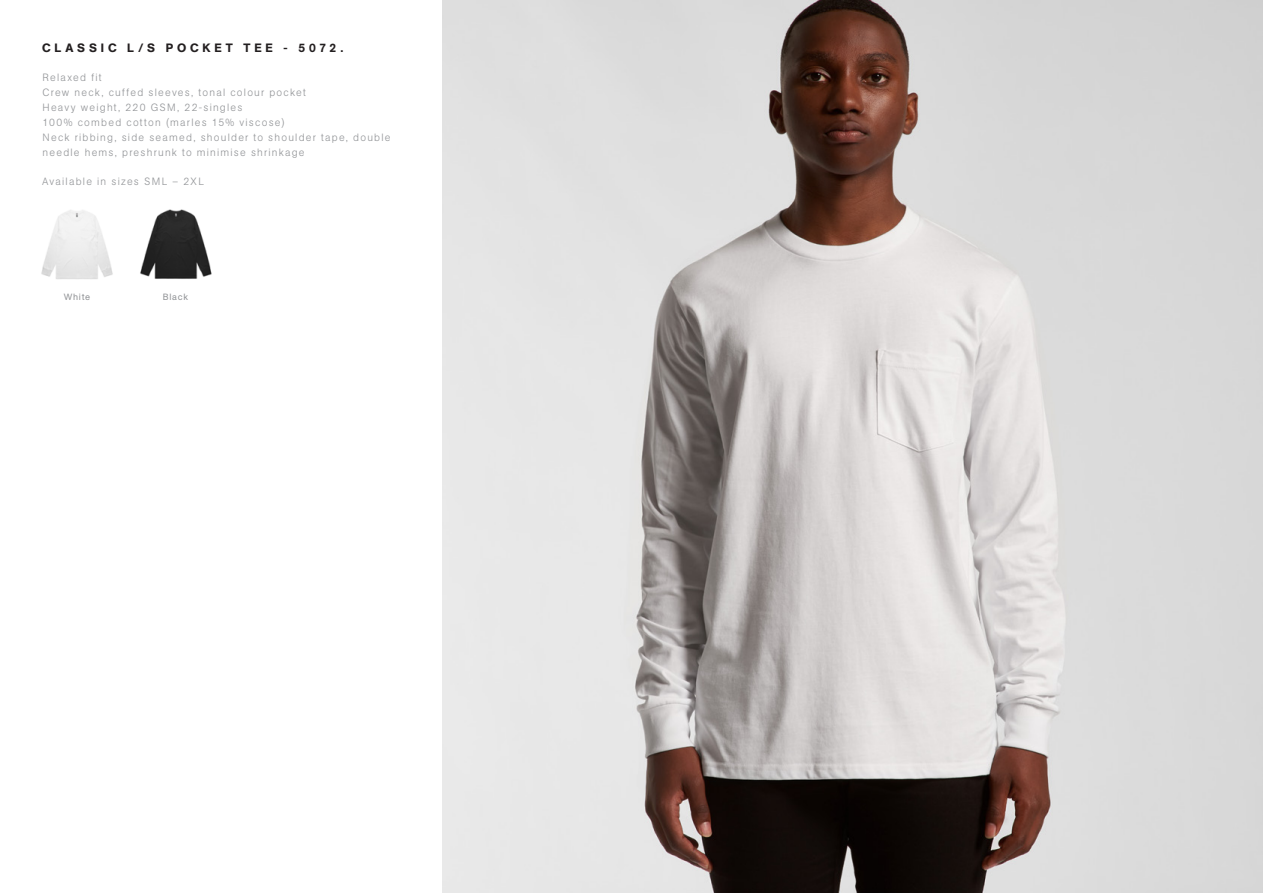
<style>
.page{position:relative;width:1263px;height:893px;background:#fff}
.page>*{position:absolute;margin:0;border:0;box-sizing:border-box;transform-origin:0 0}
.t1{font:500 12px "AG Book Pro";letter-spacing:.325em;color:#231f20}
.t2{font:300 10.5px/15px "AG Book Pro";letter-spacing:.12em;color:#939598}
.t3{font:9px "AG Book Pro";letter-spacing:.075em;color:#939598}
</style>
<div class="page">
<img style="left:442px;top:0;width:821px;height:893px">
<img style="left:140px;top:209px;width:72px;height:70px">
<img style="left:41px;top:210px;width:72px;height:69px">
<p class="t1" style="left:42px;top:40px;width:303px">CLASSIC L/S POCKET TEE - 5072.</p>
<p class="t2" style="left:43px;top:69px;width:350px">Relaxed fit<br>Crew neck, cuffed sleeves, tonal colour pocket<br>Heavy weight, 220 GSM, 22-singles<br>100% combed cotton (marles 15% viscose)<br>Neck ribbing, side seamed, shoulder to shoulder tape, double needle hems, preshrunk to minimise shrinkage</p>
<p class="t2" style="left:42px;top:173px;width:163px">Available in sizes SML – 2XL</p>
<p class="t3" style="left:64px;top:291px;width:28px">White</p>
<p class="t3" style="left:163px;top:291px;width:27px">Black</p>
</div>
